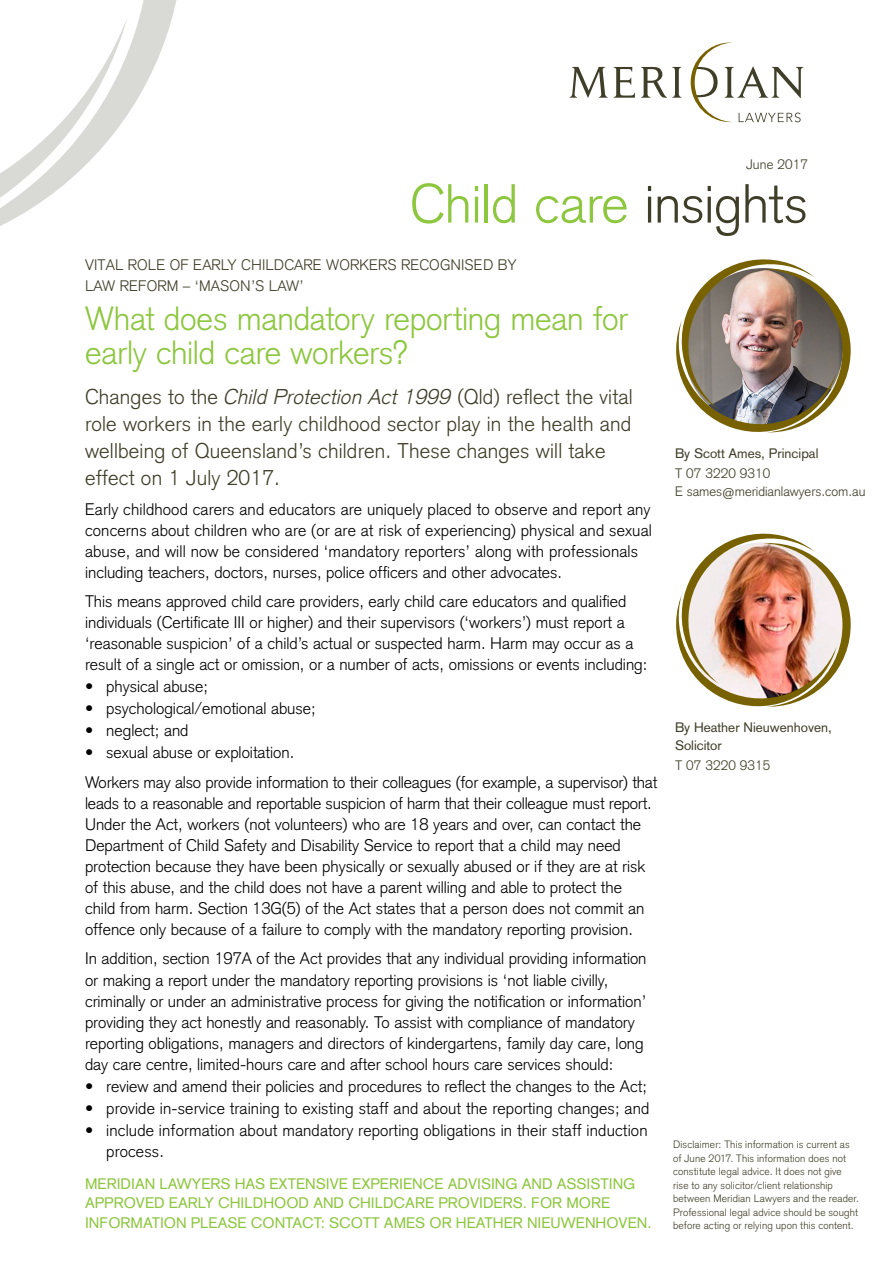
<style>
.page{position:relative;width:893px;height:1263px;background:#fff}
.page>*{position:absolute;margin:0;border:0;box-sizing:border-box;transform-origin:0 0}
.t1{font:300 54px "Basic Commercial LT Pro";letter-spacing:-.005em;color:#8dc63f}
.t2{font:300 33px/34.5px "Basic Commercial LT Pro";letter-spacing:-.01em;color:#8dc63f}
.t3{font:300 21px/27px "Basic Commercial LT Pro";letter-spacing:.01em;color:#3f3e29}
.t4{font:300 16.5px/21px "Basic Commercial LT Pro";color:#000}
.t5{font:15px/19.5px "Basic Commercial LT Pro";color:#8dc63f}
.t6{font:300 15px/21px "Basic Commercial LT Pro";letter-spacing:.01em;color:#3f3e29}
.t7{font:300 13.5px/18px "Basic Commercial LT Pro";color:#3f3e29}
.t8{font:13.5px/18px "Basic Commercial LT Pro";color:#3f3e29}
.t9{font:300 10.5px/13.5px "Basic Commercial LT Pro";letter-spacing:.015em;color:#3f3e29}
.s1{color:#3f3e29}
.s2{font-style:italic}
</style>
<div class="page">
<svg style="left:0;top:0;width:177px;height:226px"></svg>
<svg style="left:570px;top:67px;width:38px;height:31px"></svg>
<svg style="left:614px;top:67px;width:21px;height:31px"></svg>
<svg style="left:641px;top:67px;width:40px;height:31px"></svg>
<svg style="left:691px;top:43px;width:112px;height:79px"></svg>
<img style="left:676px;top:259px;width:175px;height:174px">
<img style="left:676px;top:533px;width:175px;height:174px">
<p class="t7" style="left:746px;top:155px;width:63px">June 2017</p>
<h1 class="t1" style="left:410px;top:172px;width:400px">Child care <span class="s1">insights</span></h1>
<p class="t6" style="left:85px;top:254px;width:433px">VITAL ROLE OF EARLY CHILDCARE WORKERS RECOGNISED BY<br>LAW REFORM – ‘MASON’S LAW’</p>
<h2 class="t2" style="left:85px;top:301px;width:544px">What does mandatory reporting mean for early child care workers?</h2>
<p class="t3" style="left:85px;top:383px;width:549px">Changes to the <span class="s2">Child Protection Act 1999</span> (Qld) reflect the vital role workers in the early childhood sector play in the health and wellbeing of Queensland’s children. These changes will take effect on 1 July 2017.</p>
<p class="t4" style="left:85px;top:498px;width:568px">Early childhood carers and educators are uniquely placed to observe and report any concerns about children who are (or are at risk of experiencing) physical and sexual abuse, and will now be considered ‘mandatory reporters’ along with professionals including teachers, doctors, nurses, police officers and other advocates.</p>
<p class="t4" style="left:85px;top:591px;width:564px">This means approved child care providers, early child care educators and qualified individuals (Certificate III or higher) and their supervisors (‘workers’) must report a ‘reasonable suspicion’ of a child’s actual or suspected harm. Harm may occur as a result of a single act or omission, or a number of acts, omissions or events including:</p>
<p class="t4" style="left:85px;top:676px;width:125px">• physical abuse;</p>
<p class="t4" style="left:85px;top:698px;width:232px">• psychological/emotional abuse;</p>
<p class="t4" style="left:85px;top:720px;width:105px">• neglect; and</p>
<p class="t4" style="left:85px;top:738px;width:574px;line-height:29.5px">• sexual abuse or exploitation.<br>Workers may also provide information to their colleagues (for example, a supervisor) that</p>
<p class="t4" style="left:85px;top:793px;width:568px">leads to a reasonable and reportable suspicion of harm that their colleague must report.<br>Under the Act, workers (not volunteers) who are 18 years and over, can contact the Department of Child Safety and Disability Service to report that a child may need protection because they have been physically or sexually abused or if they are at risk of this abuse, and the child does not have a parent willing and able to protect the child from harm. Section 13G(5) of the Act states that a person does not commit an offence only because of a failure to comply with the mandatory reporting provision.</p>
<p class="t4" style="left:85px;top:948px;width:563px">In addition, section 197A of the Act provides that any individual providing information or making a report under the mandatory reporting provisions is ‘not liable civilly, criminally or under an administrative process for giving the notification or information’ providing they act honestly and reasonably. To assist with compliance of mandatory reporting obligations, managers and directors of kindergartens, family day care, long day care centre, limited-hours care and after school hours care services should:</p>
<p class="t4" style="left:85px;top:1075px;width:564px">• review and amend their policies and procedures to reflect the changes to the Act;</p>
<p class="t4" style="left:85px;top:1097px;width:566px">• provide in-service training to existing staff and about the reporting changes; and</p>
<p class="t4" style="left:106px;top:1119px;width:543px;text-indent:-21px">• include information about mandatory reporting obligations in their staff induction process.</p>
<p class="t5" style="left:85px;top:1174px;width:568px">MERIDIAN LAWYERS HAS EXTENSIVE EXPERIENCE ADVISING AND ASSISTING<br>APPROVED EARLY CHILDHOOD AND CHILDCARE PROVIDERS. FOR MORE<br>INFORMATION PLEASE CONTACT: SCOTT AMES OR HEATHER NIEUWENHOVEN.</p>
<p class="t8" style="left:675px;top:444px;width:145px">By Scott Ames, Principal</p>
<p class="t7" style="left:675px;top:465px;width:192px">T 07 3220 9310<br>E sames@meridianlawyers.com.au</p>
<p class="t8" style="left:675px;top:718px;width:158px">By Heather Nieuwenhoven,<br>Solicitor</p>
<p class="t7" style="left:675px;top:757px;width:97px">T 07 3220 9315</p>
<p class="t9" style="left:673px;top:1138px;width:187px">Disclaimer: This information is current as of June 2017. This information does not constitute legal advice. It does not give rise to any solicitor/client relationship between Meridian Lawyers and the reader.<br>Professional legal advice should be sought before acting or relying upon this content.</p>
</div>
